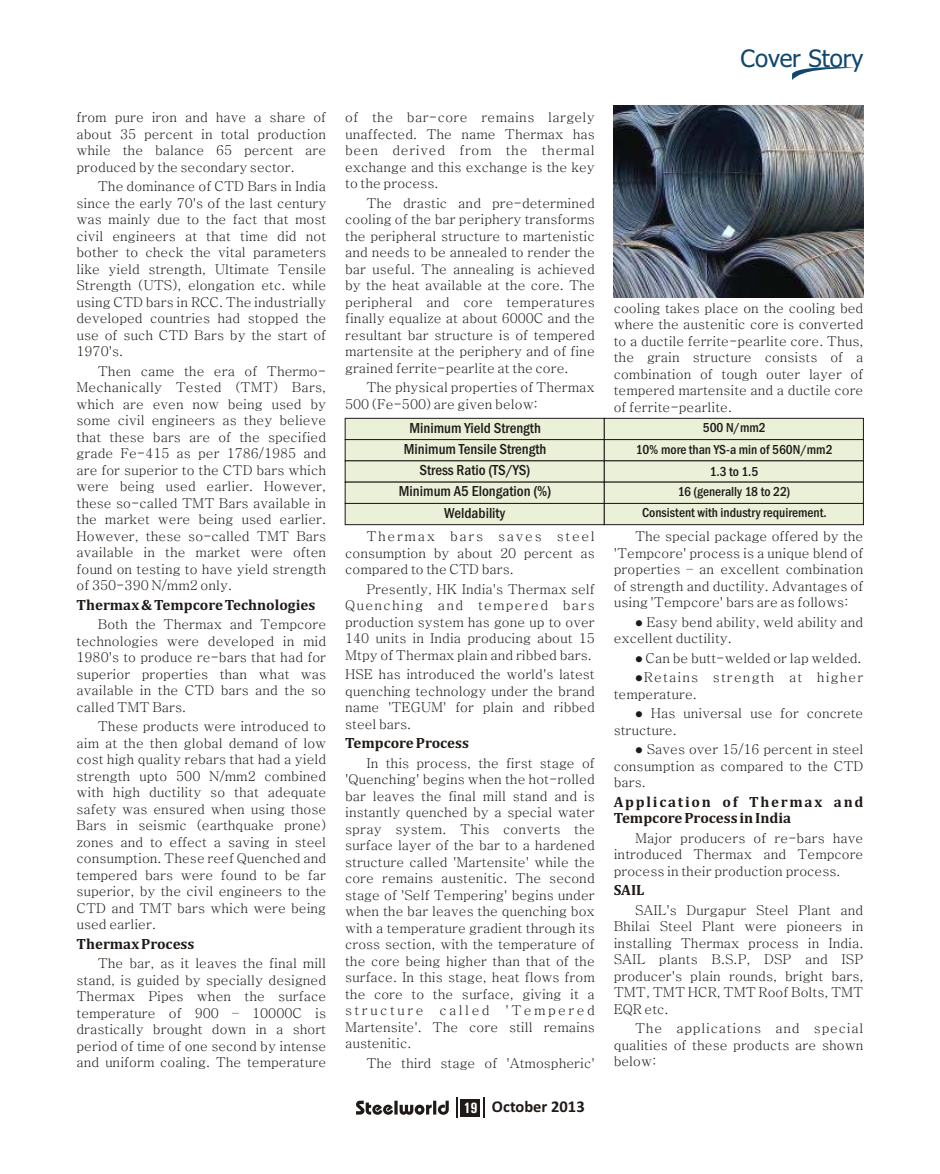
<style>
.page{position:relative;width:940px;height:1174px;background:#fff}
.page>*{position:absolute;margin:0;border:0;box-sizing:border-box;transform-origin:0 0}
.t1{font:24px "Tahoma";color:#0f476e}
.t2{font:700 16.5px "Calibri";color:#1f1a17}
.t3{font:500 condensed 15px/21.3px "Franklin Gothic";color:#1f1a17;text-align:center}
.t4{font:700 15px "Cambria";color:#1f1a17}
.t5{font:700 15px/16.5px "Cambria";letter-spacing:.11em;color:#1f1a17}
.t6{font:13.5px/16.5px "Batang";color:#1f1a17;text-align:justify}
.t7{font:500 condensed 13.5px/21.8px "Franklin Gothic";color:#1f1a17;text-align:center}
.t8{font:13.5px/19.5px "Batang";letter-spacing:.04em;color:#1f1a17}
.t9{font:10.5px "Wingdings";color:#1f1a17}
.s1{font-family:"Univers Condensed";font-size:15px;color:#fff}
</style>
<div class="page">
<svg style="left:792px;top:67px;width:63px;height:13px"></svg>
<svg style="left:356px;top:1100px;width:93px;height:14px"></svg>
<svg style="left:456px;top:1097px;width:1px;height:21px"></svg>
<div style="left:460px;top:1099px;width:20px;height:17px;background:#1f1a17"></div>
<hr style="left:483px;top:1097px;width:2px;height:21px;background:#1f1a17">
<svg style="left:345px;top:418px;width:518px;height:107px;background:#dee2cc"></svg>
<img style="left:614px;top:106px;width:249px;height:191px">
<p class="t6" style="left:77px;top:109px;width:251px">from pure iron and have a share of about 35 percent in total production while the balance 65 percent are produced by the secondary sector.</p>
<p class="t6" style="left:77px;top:178px;width:251px;text-indent:21px">The dominance of CTD Bars in India since the early 70's of the last century was mainly due to the fact that most civil engineers at that time did not bother to check the vital parameters like yield strength, Ultimate Tensile Strength (UTS), elongation etc. while using CTD bars in RCC. The industrially developed countries had stopped the use of such CTD Bars by the start of 1970's.</p>
<p class="t6" style="left:77px;top:362px;width:251px;text-indent:21px">Then came the era of Thermo-Mechanically Tested (TMT) Bars, which are even now being used by some civil engineers as they believe that these bars are of the specified grade Fe-415 as per 1786/1985 and are for superior to the CTD bars which were being used earlier. However, these so-called TMT Bars available in the market were being used earlier.<br>However, these so-called TMT Bars available in the market were often found on testing to have yield strength of 350-390 N/mm2 only.</p>
<p class="t4" style="left:77px;top:598px;width:240px">Thermax &amp; Tempcore Technologies</p>
<p class="t6" style="left:76px;top:616px;width:251px;text-indent:21px">Both the Thermax and Tempcore technologies were developed in mid 1980's to produce re-bars that had for superior properties than what was available in the CTD bars and the so called TMT Bars.</p>
<p class="t6" style="left:76px;top:718px;width:251px;text-indent:21px">These products were introduced to aim at the then global demand of low cost high quality rebars that had a yield strength upto 500 N/mm2 combined with high ductility so that adequate safety was ensured when using those Bars in seismic (earthquake prone) zones and to effect a saving in steel consumption. These reef Quenched and tempered bars were found to be far superior, by the civil engineers to the CTD and TMT bars which were being used earlier.</p>
<p class="t4" style="left:76px;top:937px;width:119px">Thermax Process</p>
<p class="t6" style="left:76px;top:955px;width:251px;text-indent:21px">The bar, as it leaves the final mill stand, is guided by specially designed Thermax Pipes when the surface temperature of 900 – 10000C is drastically brought down in a short period of time of one second by intense and uniform coaling. The temperature</p>
<h1 class="t1" style="left:740px;top:48px;width:124px">Cover Story</h1>
<p class="t6" style="left:345px;top:109px;width:251px">of the bar-core remains largely unaffected. The name Thermax has been derived from the thermal exchange and this exchange is the key to the process.</p>
<p class="t6" style="left:345px;top:194px;width:251px;text-indent:21px">The drastic and pre-determined cooling of the bar periphery transforms the peripheral structure to martenistic and needs to be annealed to render the bar useful. The annealing is achieved by the heat available at the core. The peripheral and core temperatures finally equalize at about 6000C and the resultant bar structure is of tempered martensite at the periphery and of fine grained ferrite-pearlite at the core.</p>
<p class="t6" style="left:345px;top:379px;width:251px;text-indent:21px">The physical properties of Thermax<br>500 (Fe-500) are given below:</p>
<p class="t3" style="left:399px;top:418px;width:154px">Minimum Yield Strength<br>Minimum Tensile Strength<br>Stress Ratio (TS/YS)<br>Minimum A5 Elongation (%)<br>Weldability</p>
<p class="t7" style="left:636px;top:418px;width:198px">500 N/mm2<br>10% more than YS-a min of 560N/mm2<br>1.3 to 1.5</p>
<p class="t6" style="left:614px;top:300px;width:251px">cooling takes place on the cooling bed where the austenitic core is converted to a ductile ferrite-pearlite core. Thus, the grain structure consists of a combination of tough outer layer of tempered martensite and a ductile core of ferrite-pearlite.</p>
<p class="t7" style="left:642px;top:482px;width:186px;line-height:21.3px">16 (generally 18 to 22)<br>Consistent with industry requirement.</p>
<p class="t6" style="left:345px;top:528px;width:251px;text-indent:21px">Thermax bars saves steel consumption by about 20 percent as compared to the CTD bars.</p>
<p class="t6" style="left:345px;top:580px;width:251px;text-indent:21px">Presently, HK India's Thermax self Quenching and tempered bars production system has gone up to over 140 units in India producing about 15<br>Mtpy of Thermax plain and ribbed bars.</p>
<p class="t6" style="left:345px;top:666px;width:251px">HSE has introduced the world's latest quenching technology under the brand name 'TEGUM' for plain and ribbed steel bars.</p>
<p class="t4" style="left:345px;top:736px;width:125px">Tempcore Process</p>
<p class="t6" style="left:345px;top:754px;width:251px;text-indent:21px">In this process, the first stage of 'Quenching' begins when the hot-rolled bar leaves the final mill stand and is instantly quenched by a special water spray system. This converts the surface layer of the bar to a hardened structure called 'Martensite' while the core remains austenitic. The second stage of 'Self Tempering' begins under when the bar leaves the quenching box with a temperature gradient through its cross section, with the temperature of the core being higher than that of the surface. In this stage, heat flows from the core to the surface, giving it a structure called 'Tempered Martensite'. The core still remains austenitic.</p>
<p class="t6" style="left:366px;top:1054px;width:230px">The third stage of 'Atmospheric'</p>
<p class="t2" style="left:463px;top:1099px;width:123px"><span class="s1">19</span> October 2013</p>
<p class="t6" style="left:614px;top:528px;width:251px;text-indent:21px">The special package offered by the 'Tempcore' process is a unique blend of properties – an excellent combination of strength and ductility. Advantages of using 'Tempcore' bars are as follows:</p>
<p class="t9" style="left:635px;top:618px;width:49px">●</p>
<p class="t6" style="left:614px;top:613px;width:251px;text-indent:33px">Easy bend ability, weld ability and excellent ductility.</p>
<p class="t8" style="left:644px;top:648px;width:221px">Can be butt-welded or lap welded.<br>Retains strength at higher</p>
<p class="t6" style="left:614px;top:685px;width:84px">temperature.</p>
<p class="t6" style="left:614px;top:705px;width:251px;text-indent:21px">●Has universal use for concrete structure.</p>
<p class="t6" style="left:614px;top:741px;width:251px;text-indent:21px">●Saves over 15/16 percent in steel consumption as compared to the CTD bars.</p>
<p class="t5" style="left:614px;top:794px;width:251px">Application of Thermax and<br>Tempcore Process in India</p>
<p class="t6" style="left:614px;top:829px;width:251px;text-indent:21px">Major producers of re-bars have introduced Thermax and Tempcore process in their production process.</p>
<p class="t4" style="left:614px;top:883px;width:32px">SAIL</p>
<p class="t6" style="left:614px;top:901px;width:251px;text-indent:21px">SAIL's Durgapur Steel Plant and Bhilai Steel Plant were pioneers in installing Thermax process in India.<br>SAIL plants B.S.P, DSP and ISP producer's plain rounds, bright bars, TMT, TMT HCR, TMT Roof Bolts, TMT EQR etc.</p>
<p class="t6" style="left:614px;top:1020px;width:251px;text-indent:21px">The applications and special qualities of these products are shown below:</p>
</div>
